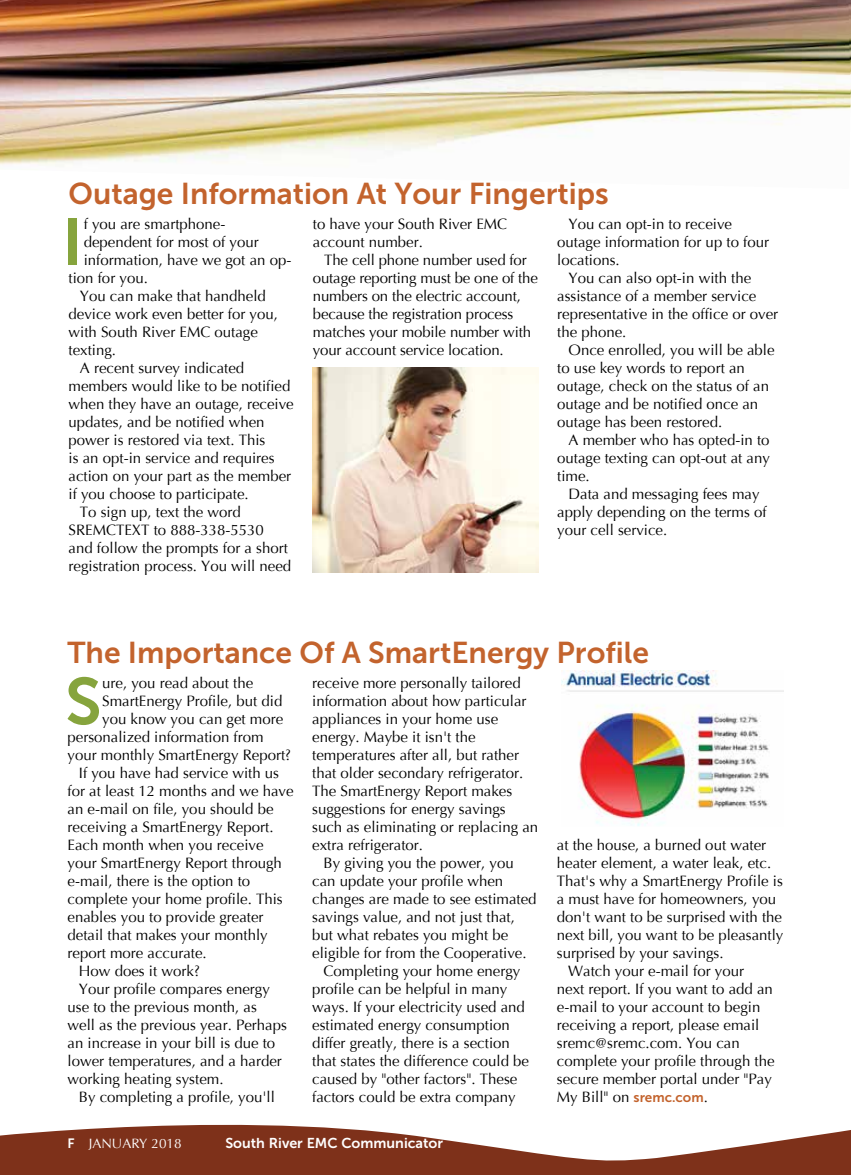
<style>
.page{position:relative;width:851px;height:1175px;background:#fff}
.page>*{position:absolute;margin:0;border:0;box-sizing:border-box;transform-origin:0 0}
.t1{font:65.7px "Museo Sans 700";color:#86a43d}
.t2{font:30px "Museo Sans 700";color:#c3632d}
.t3{font:15px/18px "Optima";color:#000}
.t4{font:14.25px "Museo Sans 700";color:#fff}
.t5{font:13.5px "Optima";color:#fff}
.s1{font-family:"Museo Sans 700";font-size:13.5px;color:#c3632d}
.s2{font-family:"Museo Sans 700"}
</style>
<div class="page">
<svg style="left:0;top:1124px;width:850px;height:50px;fill:#7e311a"></svg>
<img style="left:0;top:0;width:847px;height:166px">
<img style="left:847px;top:0;width:3px;height:109px">
<img style="left:312px;top:368px;width:226px;height:205px">
<img style="left:561px;top:671px;width:222px;height:155px">
<h2 class="t2" style="left:69px;top:177px;width:541px">Outage Information At Your Fingertips</h2>
<h1 class="t1" style="left:63px;top:205px;width:22px">I</h1>
<p class="t3" style="left:84px;top:215px;width:143px">f you are smartphone-</p>
<p class="t3" style="left:313px;top:215px;width:196px">to have your South River EMC account number.</p>
<p class="t3" style="left:313px;top:251px;width:226px;text-indent:11px">The cell phone number used for outage reporting must be one of the numbers on the electric account, because the registration process matches your mobile number with your account service location.</p>
<p class="t3" style="left:557px;top:215px;width:213px;text-indent:11px">You can opt-in to receive outage information for up to four locations.</p>
<p class="t3" style="left:557px;top:269px;width:222px;text-indent:11px">You can also opt-in with the assistance of a member service representative in the office or over the phone.</p>
<p class="t3" style="left:557px;top:341px;width:219px;text-indent:11px">Once enrolled, you will be able to use key words to report an outage, check on the status of an outage and be notified once an outage has been restored.</p>
<p class="t3" style="left:557px;top:431px;width:214px;text-align:justify;text-indent:11px">A member who has opted-in to outage texting can opt-out at any time.</p>
<p class="t3" style="left:557px;top:485px;width:211px;text-indent:11px">Data and messaging fees may apply depending on the terms of your cell service.</p>
<p class="t3" style="left:84px;top:233px;width:177px">dependent for most of your</p>
<p class="t3" style="left:84px;top:251px;width:209px">information, have we got an op-</p>
<p class="t3" style="left:69px;top:269px;width:81px">tion for you.</p>
<p class="t3" style="left:80px;top:287px;width:187px">You can make that handheld</p>
<p class="t3" style="left:69px;top:305px;width:211px">device work even better for you,</p>
<p class="t3" style="left:69px;top:323px;width:191px">with South River EMC outage</p>
<p class="t3" style="left:69px;top:341px;width:49px">texting.</p>
<p class="t3" style="left:80px;top:359px;width:166px">A recent survey indicated</p>
<p class="t3" style="left:69px;top:377px;width:223px">members would like to be notified</p>
<p class="t3" style="left:69px;top:395px;width:227px">when they have an outage, receive</p>
<p class="t3" style="left:69px;top:413px;width:197px">updates, and be notified when</p>
<p class="t3" style="left:69px;top:431px;width:198px">power is restored via text. This</p>
<p class="t3" style="left:69px;top:449px;width:207px">is an opt-in service and requires</p>
<p class="t3" style="left:69px;top:467px;width:224px">action on your part as the member</p>
<p class="t3" style="left:69px;top:485px;width:182px">if you choose to participate.</p>
<p class="t3" style="left:80px;top:503px;width:162px">To sign up, text the word</p>
<p class="t3" style="left:69px;top:521px;width:197px">SREMCTEXT to 888-338-5530</p>
<p class="t3" style="left:69px;top:539px;width:221px">and follow the prompts for a short</p>
<p class="t3" style="left:69px;top:557px;width:224px">registration process. You will need</p>
<h2 class="t2" style="left:68px;top:636px;width:583px">The Importance Of A SmartEnergy Profile</h2>
<h1 class="t1" style="left:65px;top:665px;width:38px">S</h1>
<p class="t3" style="left:102px;top:674px;width:152px">ure, you read about the</p>
<p class="t3" style="left:312px;top:674px;width:210px">receive more personally tailored</p>
<p class="t3" style="left:312px;top:692px;width:216px">information about how particular</p>
<p class="t3" style="left:312px;top:710px;width:187px">appliances in your home use</p>
<p class="t3" style="left:312px;top:728px;width:165px">energy. Maybe it isn't the</p>
<p class="t3" style="left:312px;top:746px;width:208px">temperatures after all, but rather</p>
<p class="t3" style="left:312px;top:764px;width:212px">that older secondary refrigerator.</p>
<p class="t3" style="left:312px;top:782px;width:202px">The SmartEnergy Report makes</p>
<p class="t3" style="left:312px;top:800px;width:195px">suggestions for energy savings</p>
<p class="t3" style="left:312px;top:818px;width:227px">such as eliminating or replacing an</p>
<p class="t3" style="left:312px;top:836px;width:112px">extra refrigerator.</p>
<p class="t3" style="left:323px;top:854px;width:192px">By giving you the power, you</p>
<p class="t3" style="left:312px;top:872px;width:192px">can update your profile when</p>
<p class="t3" style="left:312px;top:890px;width:226px">changes are made to see estimated</p>
<p class="t3" style="left:312px;top:908px;width:204px">savings value, and not just that,</p>
<p class="t3" style="left:312px;top:926px;width:197px">but what rebates you might be</p>
<p class="t3" style="left:312px;top:944px;width:216px">eligible for from the Cooperative.</p>
<p class="t3" style="left:323px;top:962px;width:198px">Completing your home energy</p>
<p class="t3" style="left:312px;top:980px;width:197px">profile can be helpful in many</p>
<p class="t3" style="left:312px;top:998px;width:214px">ways. If your electricity used and</p>
<p class="t3" style="left:312px;top:1016px;width:199px">estimated energy consumption</p>
<p class="t3" style="left:312px;top:1034px;width:199px">differ greatly, there is a section</p>
<p class="t3" style="left:312px;top:1052px;width:218px">that states the difference could be</p>
<p class="t3" style="left:312px;top:1070px;width:207px">caused by "other factors". These</p>
<p class="t3" style="left:312px;top:1088px;width:205px">factors could be extra company</p>
<p class="t3" style="left:102px;top:692px;width:182px">SmartEnergy Profile, but did</p>
<p class="t3" style="left:102px;top:710px;width:182px">you know you can get more</p>
<p class="t3" style="left:68px;top:728px;width:197px">personalized information from</p>
<p class="t3" style="left:68px;top:746px;width:225px">your monthly SmartEnergy Report?</p>
<p class="t3" style="left:79px;top:764px;width:202px">If you have had service with us</p>
<p class="t3" style="left:68px;top:782px;width:227px">for at least 12 months and we have</p>
<p class="t3" style="left:68px;top:800px;width:207px">an e-mail on file, you should be</p>
<p class="t3" style="left:68px;top:818px;width:207px">receiving a SmartEnergy Report.</p>
<p class="t3" style="left:68px;top:836px;width:197px">Each month when you receive</p>
<p class="t3" style="left:68px;top:854px;width:216px">your SmartEnergy Report through</p>
<p class="t3" style="left:68px;top:872px;width:184px">e-mail, there is the option to</p>
<p class="t3" style="left:68px;top:890px;width:217px">complete your home profile. This</p>
<p class="t3" style="left:68px;top:908px;width:197px">enables you to provide greater</p>
<p class="t3" style="left:68px;top:926px;width:202px">detail that makes your monthly</p>
<p class="t3" style="left:68px;top:944px;width:141px">report more accurate.</p>
<p class="t3" style="left:79px;top:962px;width:122px">How does it work?</p>
<p class="t3" style="left:79px;top:980px;width:192px">Your profile compares energy</p>
<p class="t3" style="left:68px;top:998px;width:191px">use to the previous month, as</p>
<p class="t3" style="left:68px;top:1016px;width:221px">well as the previous year. Perhaps</p>
<p class="t3" style="left:68px;top:1034px;width:209px">an increase in your bill is due to</p>
<p class="t3" style="left:68px;top:1052px;width:216px">lower temperatures, and a harder</p>
<p class="t3" style="left:68px;top:1070px;width:157px">working heating system.</p>
<p class="t3" style="left:79px;top:1088px;width:197px">By completing a profile, you'll</p>
<p class="t3" style="left:557px;top:836px;width:211px">at the house, a burned out water</p>
<p class="t3" style="left:557px;top:854px;width:216px">heater element, a water leak, etc.</p>
<p class="t3" style="left:557px;top:872px;width:227px">That's why a SmartEnergy Profile is</p>
<p class="t3" style="left:557px;top:890px;width:221px">a must have for homeowners, you</p>
<p class="t3" style="left:557px;top:908px;width:227px">don't want to be surprised with the</p>
<p class="t3" style="left:557px;top:926px;width:228px">next bill, you want to be pleasantly</p>
<p class="t3" style="left:557px;top:944px;width:168px">surprised by your savings.</p>
<p class="t3" style="left:568px;top:962px;width:177px">Watch your e-mail for your</p>
<p class="t3" style="left:557px;top:980px;width:217px">next report. If you want to add an</p>
<p class="t3" style="left:557px;top:998px;width:205px">e-mail to your account to begin</p>
<p class="t3" style="left:557px;top:1016px;width:204px">receiving a report, please email</p>
<p class="t3" style="left:557px;top:1034px;width:184px">sremc@sremc.com. You can</p>
<p class="t3" style="left:557px;top:1052px;width:219px">complete your profile through the</p>
<p class="t3" style="left:557px;top:1070px;width:217px">secure member portal under "Pay</p>
<p class="t3" style="left:557px;top:1088px;width:153px">My Bill" on <span class="s1">sremc.com</span>.</p>
<p class="t5" style="left:67px;top:1135px;width:115px"><span class="s2">F</span> JANUARY 2018</p>
<p class="t4" style="left:225px;top:1135px;width:219px">South River EMC Communicator</p>
</div>
